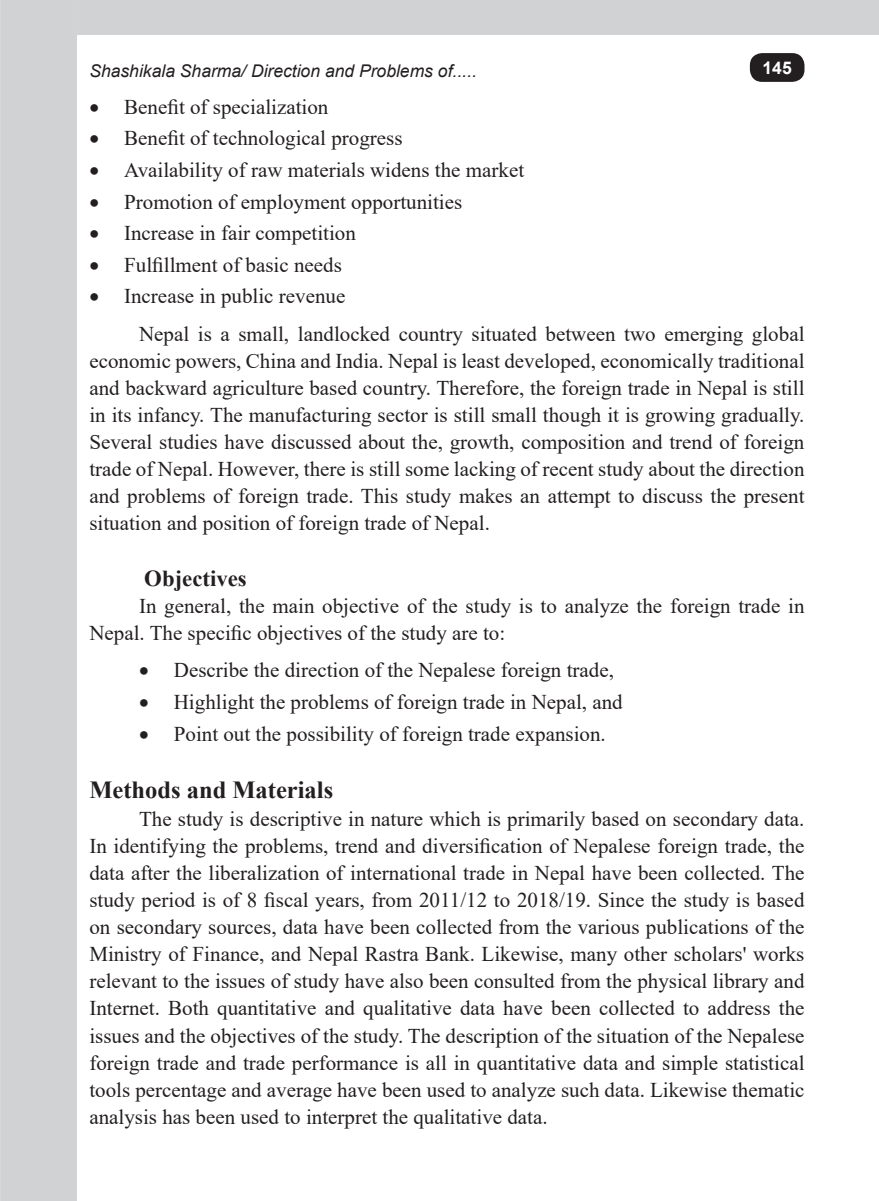
<style>
.page{position:relative;width:879px;height:1201px;background:#fff}
.page>*{position:absolute;margin:0;border:0;box-sizing:border-box;transform-origin:0 0}
.List_Paragraph{font:700 24.5px "Times New Roman";color:#231f20}
.No_Spacing{font:700 22.75px "Times New Roman";color:#231f20}
.List_Paragraph_Bulli{font:21px/27.1px "Times New Roman";color:#231f20;text-align:justify}
.t1{font:italic 17.5px "Arial";color:#231f20}
.t2{font:700 17.5px "Arial";color:#fff}
</style>
<div class="page">
<div style="left:77px;top:0;width:801px;height:35px;background:#d1d2d4"></div>
<div style="left:0;top:0;width:77px;height:1200px;background:#d1d2d4"></div>
<div style="left:749px;top:53px;width:55px;height:29px;background:#231f20;border-radius:12px"></div>
<p class="t1" style="left:89px;top:59px;width:389px">Shashikala Sharma/ Direction and Problems of.....</p>
<p class="t2" style="left:762px;top:56px;width:31px">145</p>
<p class="List_Paragraph_Bulli" style="left:89px;top:93px;width:240px">• Benefit of specialization</p>
<p class="List_Paragraph_Bulli" style="left:89px;top:124px;width:314px">• Benefit of technological progress</p>
<p class="List_Paragraph_Bulli" style="left:89px;top:156px;width:436px">• Availability of raw materials widens the market</p>
<p class="List_Paragraph_Bulli" style="left:89px;top:187px;width:374px">• Promotion of employment opportunities</p>
<p class="List_Paragraph_Bulli" style="left:89px;top:219px;width:268px">• Increase in fair competition</p>
<p class="List_Paragraph_Bulli" style="left:89px;top:250px;width:254px">• Fulfillment of basic needs</p>
<p class="List_Paragraph_Bulli" style="left:89px;top:282px;width:257px">• Increase in public revenue</p>
<p class="List_Paragraph_Bulli" style="left:89px;top:319px;width:716px;text-indent:50px">Nepal is a small, landlocked country situated between two emerging global economic powers, China and India. Nepal is least developed, economically traditional and backward agriculture based country. Therefore, the foreign trade in Nepal is still in its infancy. The manufacturing sector is still small though it is growing gradually.<br>Several studies have discussed about the, growth, composition and trend of foreign trade of Nepal. However, there is still some lacking of recent study about the direction and problems of foreign trade. This study makes an attempt to discuss the present situation and position of foreign trade of Nepal.</p>
<p class="No_Spacing" style="left:144px;top:562px;width:104px">Objectives</p>
<p class="List_Paragraph_Bulli" style="left:89px;top:591px;width:716px;text-indent:50px">In general, the main objective of the study is to analyze the foreign trade in<br>Nepal. The specific objectives of the study are to:</p>
<p class="List_Paragraph_Bulli" style="left:139px;top:656px;width:476px">• Describe the direction of the Nepalese foreign trade,</p>
<p class="List_Paragraph_Bulli" style="left:139px;top:688px;width:485px">• Highlight the problems of foreign trade in Nepal, and</p>
<p class="List_Paragraph_Bulli" style="left:139px;top:720px;width:468px">• Point out the possibility of foreign trade expansion.</p>
<p class="List_Paragraph" style="left:89px;top:773px;width:245px">Methods and Materials</p>
<p class="List_Paragraph_Bulli" style="left:89px;top:804px;width:716px;text-indent:50px">The study is descriptive in nature which is primarily based on secondary data.<br>In identifying the problems, trend and diversification of Nepalese foreign trade, the data after the liberalization of international trade in Nepal have been collected. The study period is of 8 fiscal years, from 2011/12 to 2018/19. Since the study is based on secondary sources, data have been collected from the various publications of the Ministry of Finance, and Nepal Rastra Bank. Likewise, many other scholars' works relevant to the issues of study have also been consulted from the physical library and Internet. Both quantitative and qualitative data have been collected to address the issues and the objectives of the study. The description of the situation of the Nepalese foreign trade and trade performance is all in quantitative data and simple statistical tools percentage and average have been used to analyze such data. Likewise thematic analysis has been used to interpret the qualitative data.</p>
</div>
